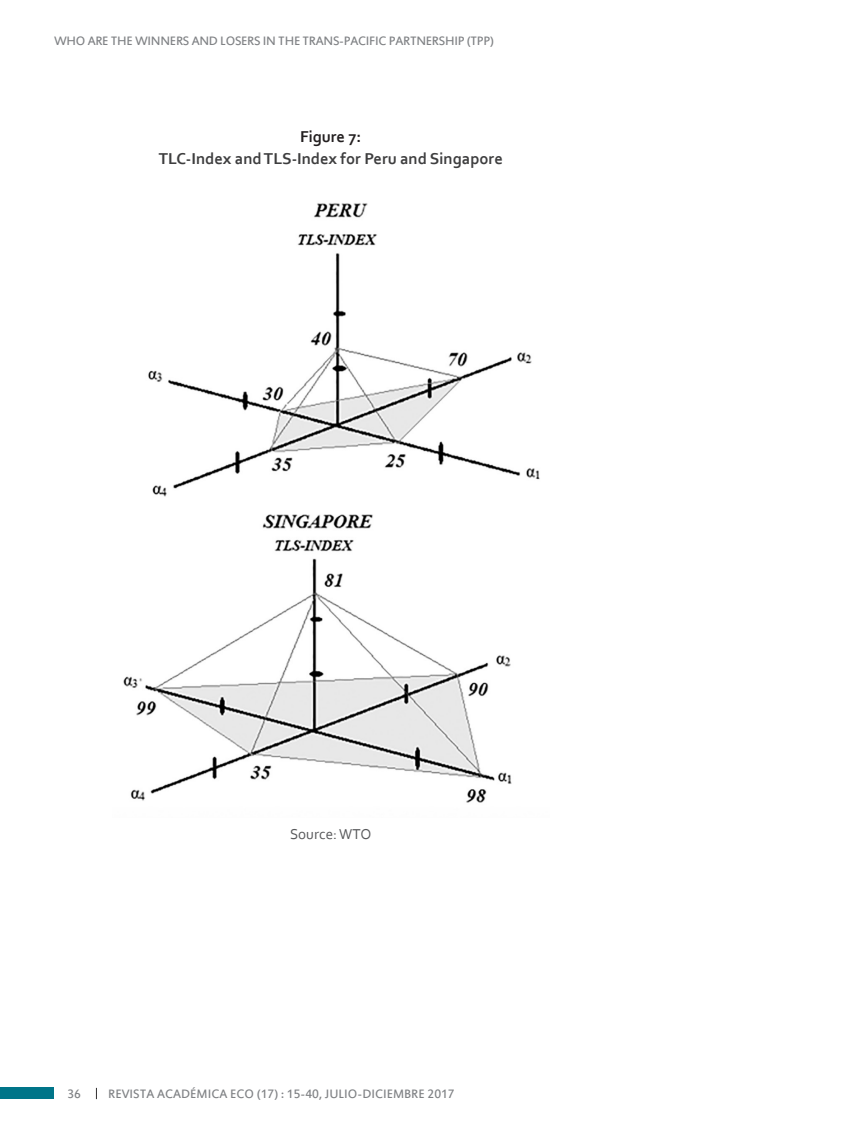
<style>
.page{position:relative;width:864px;height:1134px;background:#fff}
.page>*{position:absolute;margin:0;border:0;box-sizing:border-box;transform-origin:0 0}
.FIGURA{font:700 16.5px "Corbel";color:#3e3e3f}
.FIGURA-2{font:700 16.5px "Corbel";color:#231f20}
.FUENTE{font:15px "Corbel";color:#57585a}
.t1{font:13.5px "Estrangelo Edessa";letter-spacing:-.02em;color:#808285}
.t2{font:13.5px "Estrangelo Edessa";color:#808285}
</style>
<div class="page">
<div style="left:0;top:1088px;width:54px;height:11px;background:#007589"></div>
<img style="left:123px;top:203px;width:417px;height:600px">
<p class="t1" style="left:54px;top:34px;width:442px">WHO ARE THE WINNERS AND LOSERS IN THE TRANS-PACIFIC PARTNERSHIP (TPP)</p>
<p class="FIGURA-2" style="left:300px;top:126px;width:63px">Figure 7:</p>
<p class="FIGURA" style="left:159px;top:148px;width:346px">TLC-Index and TLS-Index for Peru and Singapore</p>
<p class="FUENTE" style="left:290px;top:825px;width:83px">Source: WTO</p>
<p class="t1" style="left:68px;top:1087px;width:15px">36</p>
<p class="t2" style="left:108px;top:1087px;width:348px">REVISTA ACADÉMICA ECO (17) : 15-40, JULIO-DICIEMBRE 2017</p>
</div>
